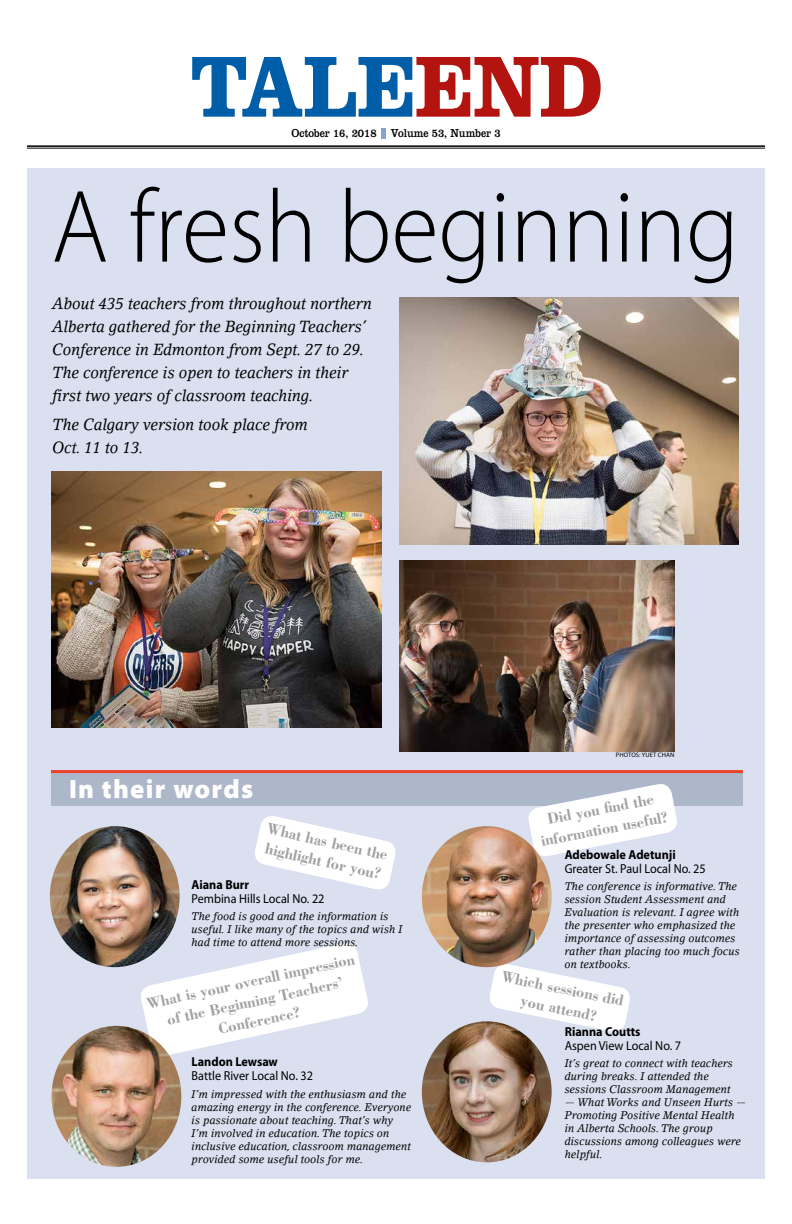
<style>
.page{position:relative;width:792px;height:1224px;background:#fff}
.page>*{position:absolute;margin:0;border:0;box-sizing:border-box;transform-origin:0 0}
.t1{font:300 104px "Myriad Pro";color:#000;scale:.93 1}
.t2{font:700 90px "Clarendon LT Std";letter-spacing:-.01em;color:#005ea8;scale:.9 1}
.t3{font:900 semi-expanded 26.6px "Myriad Pro";letter-spacing:.05em;color:#fff;scale:.94 1}
.t4{font:italic 16px/23px "Lino Letter Std";color:#000;scale:.94 1}
.t5{font:700 16px/20px "Bodoni Std";color:#a0a2a2;text-align:center;scale:.94 1}
.t6{font:13px "Myriad Pro";color:#000;scale:.94 1}
.t7{font:700 13px "Myriad Pro";color:#000;scale:.94 1}
.t8{font:12px "Clarendon LT Std";color:#000;scale:.85 1}
.t9{font:italic 11px/13px "Lino Letter Std";letter-spacing:.01em;color:#000;scale:.96 1}
.t10{font:6.5px "Myriad Pro";letter-spacing:.02em;color:#000}
.s1{color:#b4140f}
</style>
<div class="page">
<div style="left:27px;top:168px;width:738px;height:1011px;background:#dae0ef"></div>
<hr style="left:27px;top:145px;width:738px;height:2px;background:#000">
<hr style="left:27px;top:148px;width:738px;height:1px;background:#000">
<hr style="left:382px;top:128px;width:4px;height:11px;background:#88a2d2">
<img style="left:399px;top:298px;width:340px;height:247px">
<img style="left:52px;top:472px;width:330px;height:255px">
<img style="left:399px;top:560px;width:276px;height:191px">
<div style="left:51px;top:772px;width:692px;height:34px;background:#adb7ca"></div>
<hr style="left:51px;top:770px;width:692px;height:3px;background:#ea432c">
<svg style="left:141px;top:943px;width:227px;height:109px"></svg>
<img style="left:50px;top:826px;width:130px;height:141px">
<svg style="left:255px;top:816px;width:141px;height:74px"></svg>
<svg style="left:488px;top:967px;width:142px;height:65px"></svg>
<svg style="left:528px;top:784px;width:149px;height:71px"></svg>
<img style="left:52px;top:1026px;width:129px;height:141px">
<img style="left:422px;top:826px;width:130px;height:141px">
<img style="left:422px;top:1021px;width:130px;height:141px">
<h2 class="t2" style="left:190px;top:32px;width:461px">TALE<span class="s1">END</span></h2>
<p class="t8" style="left:291px;top:126px;width:248px">October 16, 2018 Volume 53, Number 3</p>
<h1 class="t1" style="left:52px;top:164px;width:741px">A fresh beginning</h1>
<h3 class="t4" style="left:53px;top:292px;width:341px">About 435 teachers from throughout northern Alberta gathered for the Beginning Teachers’ Conference in Edmonton from Sept. 27 to 29.<br>The conference is open to teachers in their first two years of classroom teaching.</h3>
<h3 class="t4" style="left:53px;top:413px;width:273px">The Calgary version took place from<br>Oct. 11 to 13.</h3>
<h3 class="t3" style="left:69px;top:771px;width:197px">In their words</h3>
<h3 class="t5" style="left:270px;top:817px;width:133px;text-align:left;rotate:13deg">What has been the highlight for you?</h3>
<p class="t7" style="left:192px;top:876px;width:63px">Aiana Burr</p>
<p class="t6" style="left:192px;top:890px;width:143px">Pembina Hills Local No. 22</p>
<p class="t9" style="left:192px;top:910px;width:221px">The food is good and the information is useful. I like many of the topics and wish I had time to attend more sessions.</p>
<h3 class="t5" style="left:145px;top:993px;width:227px;rotate:-12deg">What is your overall impression of the Beginning Teachers’<br>Conference?</h3>
<p class="t7" style="left:192px;top:1053px;width:93px">Landon Lewsaw</p>
<p class="t6" style="left:192px;top:1068px;width:131px">Battle River Local No. 32</p>
<p class="t9" style="left:192px;top:1087px;width:230px">I’m impressed with the enthusiasm and the amazing energy in the conference. Everyone is passionate about teaching. That’s why I’m involved in education. The topics on inclusive education, classroom management provided some useful tools for me.</p>
<p class="t10" style="left:616px;top:751px;width:60px">PHOTOS: YUET CHAN</p>
<h3 class="t5" style="left:535px;top:811px;width:139px;rotate:-11deg">Did you fi nd the information useful?</h3>
<p class="t7" style="left:565px;top:846px;width:120px">Adebowale Adetunji</p>
<p class="t6" style="left:565px;top:860px;width:152px">Greater St. Paul Local No. 25</p>
<p class="t9" style="left:565px;top:880px;width:184px">The conference is informative. The session Student Assessment and<br>Evaluation is relevant. I agree with the presenter who emphasized the importance of assessing outcomes rather than placing too much focus on textbooks.</p>
<h3 class="t5" style="left:504px;top:966px;width:134px;rotate:11deg">Which sessions did you attend?</h3>
<p class="t7" style="left:565px;top:1023px;width:82px">Rianna Coutts</p>
<p class="t6" style="left:565px;top:1037px;width:125px">Aspen View Local No. 7</p>
<p class="t9" style="left:565px;top:1057px;width:177px">It’s great to connect with teachers during breaks. I attended the sessions Classroom Management</p>
<p class="t9" style="left:565px;top:1096px;width:191px">— What Works and Unseen Hurts —<br>Promoting Positive Mental Health in Alberta Schools. The group discussions among colleagues were helpful.</p>
</div>
